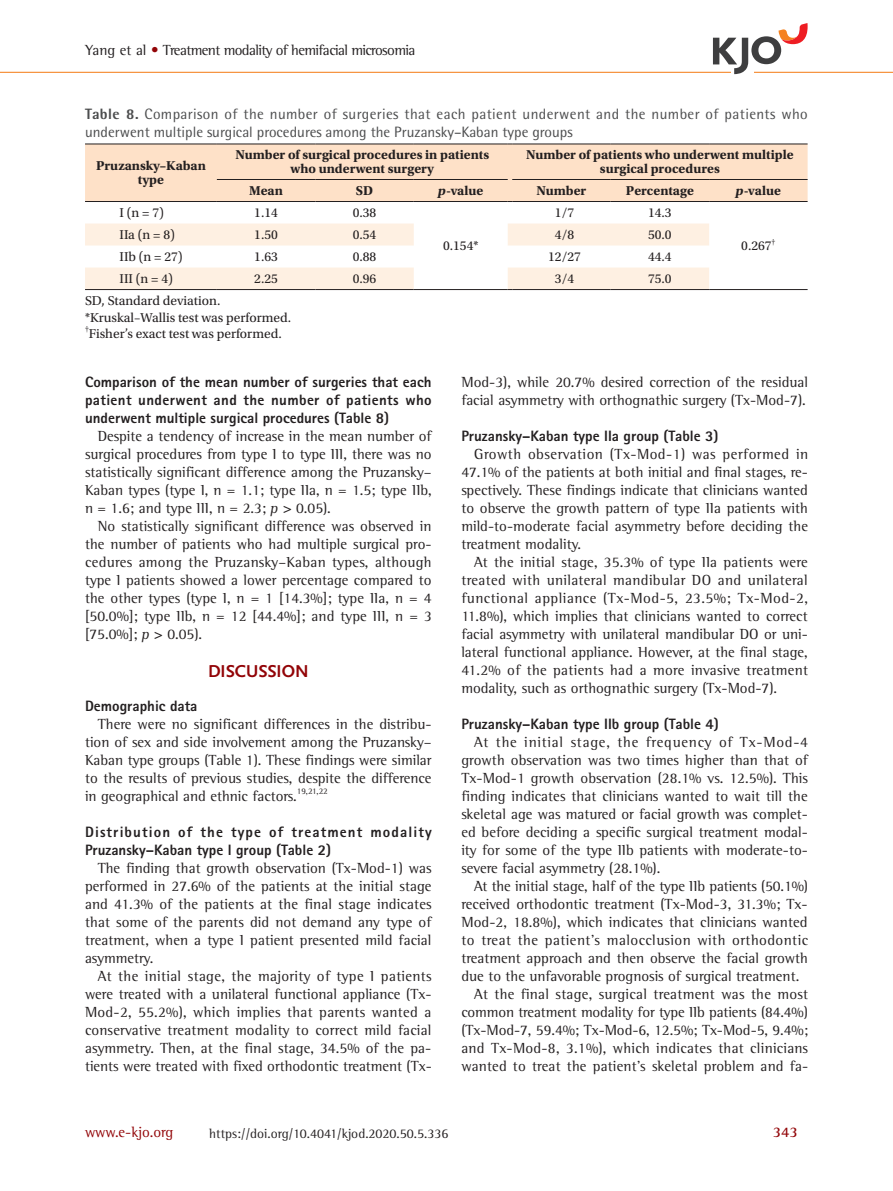
<style>
.page{position:relative;width:893px;height:1191px;background:#fff}
.page>*{position:absolute;margin:0;border:0;box-sizing:border-box;transform-origin:0 0}
.t1{font:700 18px "Nexus Sans";color:#920407}
.t2{font:15px/18px "Rotis Semi Serif Std";color:#231f20;text-align:justify}
.t3{font:800 15px/18px "Rotis Sans Serif Std";color:#231f20;text-align:justify}
.t4{font:15px/18px "Rotis Semi Sans Std";letter-spacing:.025em;color:#4b4c4d}
.t5{font:800 15px/18px "Rotis Sans Serif Std";letter-spacing:.075em;color:#231f20}
.t6{font:15px "Rotis Semi Serif Std";letter-spacing:-.04em;color:#231f20}
.t7{font:15px "Rotis Semi Serif Std";letter-spacing:.03em;color:#231f20}
.t8{font:15px "Rotis Semi Serif Std";color:#920407}
.t9{font:700 15px "Rotis Semi Serif Std";color:#920407}
.t10{font:13.5px/16.2px "Utopia Std";color:#231f20}
.t11{font:700 13.5px/13.5px "Utopia Std";color:#231f20;text-align:center}
.t12{font:13.5px "Rotis Semi Serif Std";color:#231f20}
.t13{font:8.7px "Rotis Semi Serif Std";color:#231f20}
.t14{font:7.8px "Utopia Std";color:#231f20}
.s1{color:#920407}
.s2{font-weight:800}
.s3{font-style:italic}
</style>
<div class="page">
<hr style="left:0;top:72px;width:893px;height:1px;background:#f58220">
<svg style="left:713px;top:23px;width:95px;height:51px"></svg>
<svg style="left:85px;top:223px;width:624px;height:67px"></svg>
<hr style="left:512px;top:289px;width:99px;height:1px;background:#231f20">
<hr style="left:611px;top:289px;width:98px;height:1px;background:#231f20">
<div style="left:85px;top:144px;width:723px;height:58px;background:#fee1c8"></div>
<hr style="left:414px;top:289px;width:94px;height:1px;background:#231f20">
<hr style="left:709px;top:289px;width:99px;height:1px;background:#231f20">
<p class="t6" style="left:85px;top:41px;width:331px">Yang et al <span class="s1">•</span> Treatment modality of hemifacial microsomia</p>
<p class="t4" style="left:85px;top:105px;width:724px"><span class="s2">Table 8.</span> Comparison of the number of surgeries that each patient underwent and the number of patients who underwent multiple surgical procedures among the Pruzansky–Kaban type groups</p>
<p class="t11" style="left:96px;top:159px;width:111px">Pruzansky–Kaban type</p>
<p class="t11" style="left:235px;top:148px;width:255px">Number of surgical procedures in patients who underwent surgery</p>
<p class="t11" style="left:526px;top:148px;width:269px">Number of patients who underwent multiple surgical procedures</p>
<p class="t11" style="left:249px;top:184px;width:35px">Mean</p>
<p class="t11" style="left:356px;top:184px;width:19px">SD</p>
<p class="t11" style="left:437px;top:184px;width:47px"><span class="s3">p</span>-value</p>
<p class="t11" style="left:537px;top:184px;width:51px">Number</p>
<p class="t11" style="left:626px;top:184px;width:69px">Percentage</p>
<p class="t11" style="left:735px;top:184px;width:47px"><span class="s3">p</span>-value</p>
<p class="t10" style="left:120px;top:205px;width:46px">I (n = 7)</p>
<p class="t10" style="left:254px;top:205px;width:25px">1.14</p>
<p class="t10" style="left:353px;top:205px;width:25px">0.38</p>
<p class="t10" style="left:443px;top:238px;width:37px">0.154*</p>
<p class="t10" style="left:555px;top:205px;width:21px">1/7</p>
<p class="t10" style="left:648px;top:205px;width:25px">14.3</p>
<p class="t10" style="left:120px;top:227px;width:57px">IIa (n = 8)</p>
<p class="t10" style="left:254px;top:227px;width:25px">1.50</p>
<p class="t10" style="left:353px;top:227px;width:25px">0.54</p>
<p class="t10" style="left:555px;top:227px;width:21px">4/8</p>
<p class="t10" style="left:648px;top:227px;width:25px">50.0</p>
<p class="t10" style="left:120px;top:249px;width:65px">IIb (n = 27)</p>
<p class="t10" style="left:254px;top:249px;width:25px">1.63</p>
<p class="t10" style="left:353px;top:249px;width:25px">0.88</p>
<p class="t10" style="left:548px;top:249px;width:34px">12/27</p>
<p class="t10" style="left:648px;top:249px;width:25px">44.4</p>
<p class="t10" style="left:120px;top:271px;width:55px">III (n = 4)</p>
<p class="t10" style="left:254px;top:271px;width:25px">2.25</p>
<p class="t10" style="left:353px;top:271px;width:25px">0.96</p>
<p class="t10" style="left:555px;top:271px;width:21px">3/4</p>
<p class="t10" style="left:648px;top:271px;width:25px">75.0</p>
<p class="t10" style="left:85px;top:293px;width:208px">SD, Standard deviation. *Kruskal–Wallis test was performed.</p>
<p class="t14" style="left:85px;top:325px;width:5px">†</p>
<p class="t10" style="left:89px;top:325px;width:194px">Fisher’s exact test was performed.</p>
<p class="t10" style="left:741px;top:238px;width:32px">0.267</p>
<p class="t14" style="left:772px;top:237px;width:5px">†</p>
<p class="t3" style="left:85px;top:372px;width:348px">Comparison of the mean number of surgeries that each patient underwent and the number of patients who underwent multiple surgical procedures (Table 8)</p>
<p class="t2" style="left:85px;top:426px;width:348px;text-indent:13px">Despite a tendency of increase in the mean number of surgical procedures from type I to type III, there was no statistically significant difference among the Pruzansky– Kaban types (type I, n = 1.1; type IIa, n = 1.5; type IIb, n = 1.6; and type III, n = 2.3; <span class="s3">p</span> &gt; 0.05).</p>
<p class="t2" style="left:85px;top:516px;width:348px;text-indent:13px">No statistically significant difference was observed in the number of patients who had multiple surgical pro&shy;cedures among the Pruzansky–Kaban types, although type I patients showed a lower percentage compared to the other types (type I, n = 1 [14.3%]; type IIa, n = 4 [50.0%]; type IIb, n = 12 [44.4%]; and type III, n = 3 [75.0%]; <span class="s3">p</span> &gt; 0.05).</p>
<p class="t1" style="left:208px;top:659px;width:102px">DISCUSSION</p>
<p class="t3" style="left:85px;top:696px;width:114px">Demographic data</p>
<p class="t2" style="left:85px;top:714px;width:348px;text-indent:13px">There were no significant differences in the distribu&shy;tion of sex and side involvement among the Pruzansky– Kaban type groups (Table 1). These findings were similar to the results of previous studies, despite the difference in geographical and ethnic factors.</p>
<p class="t13" style="left:297px;top:785px;width:32px">19,21,22</p>
<p class="t5" style="left:85px;top:822px;width:348px">Distribution of the type of treatment modality<br>Pruzansky–Kaban type I group (Table 2)</p>
<p class="t2" style="left:85px;top:858px;width:348px;text-indent:13px">The finding that growth observation (Tx-Mod-1) was performed in 27.6% of the patients at the initial stage and 41.3% of the patients at the final stage indicates that some of the parents did not demand any type of treatment, when a type I patient presented mild facial asymmetry.</p>
<p class="t2" style="left:85px;top:966px;width:348px;text-indent:13px">At the initial stage, the majority of type I patients were treated with a unilateral functional appliance (Tx-Mod-2, 55.2%), which implies that parents wanted a conservative treatment modality to correct mild facial asymmetry. Then, at the final stage, 34.5% of the pa&shy;tients were treated with fixed orthodontic treatment (Tx-</p>
<p class="t2" style="left:461px;top:372px;width:348px">Mod-3), while 20.7% desired correction of the residual facial asymmetry with orthognathic surgery (Tx-Mod-7).</p>
<p class="t3" style="left:461px;top:426px;width:259px">Pruzansky–Kaban type IIa group (Table 3)</p>
<p class="t2" style="left:461px;top:444px;width:348px;text-indent:13px">Growth observation (Tx-Mod-1) was performed in 47.1% of the patients at both initial and final stages, re&shy;spectively. These findings indicate that clinicians wanted to observe the growth pattern of type IIa patients with mild-to-moderate facial asymmetry before deciding the treatment modality.</p>
<p class="t2" style="left:461px;top:552px;width:348px;text-indent:13px">At the initial stage, 35.3% of type IIa patients were treated with unilateral mandibular DO and unilateral functional appliance (Tx-Mod-5, 23.5%; Tx-Mod-2, 11.8%), which implies that clinicians wanted to correct facial asymmetry with unilateral mandibular DO or uni&shy;lateral functional appliance. However, at the final stage, 41.2% of the patients had a more invasive treatment modality, such as orthognathic surgery (Tx-Mod-7).</p>
<p class="t3" style="left:461px;top:714px;width:259px">Pruzansky–Kaban type IIb group (Table 4)</p>
<p class="t2" style="left:461px;top:732px;width:348px;text-indent:13px">At the initial stage, the frequency of Tx-Mod-4 growth observation was two times higher than that of Tx-Mod-1 growth observation (28.1% vs. 12.5%). This finding indicates that clinicians wanted to wait till the skeletal age was matured or facial growth was complet&shy;ed before deciding a specific surgical treatment modal&shy;ity for some of the type IIb patients with moderate-to&shy;severe facial asymmetry (28.1%).</p>
<p class="t2" style="left:474px;top:876px;width:335px">At the initial stage, half of the type IIb patients (50.1%)</p>
<p class="t2" style="left:461px;top:894px;width:348px">received orthodontic treatment (Tx-Mod-3, 31.3%; Tx-</p>
<p class="t2" style="left:461px;top:912px;width:348px">Mod-2, 18.8%), which indicates that clinicians wanted</p>
<p class="t7" style="left:461px;top:931px;width:348px">to treat the patient’s malocclusion with orthodontic</p>
<p class="t2" style="left:461px;top:948px;width:348px">treatment approach and then observe the facial growth</p>
<p class="t2" style="left:461px;top:966px;width:339px">due to the unfavorable prognosis of surgical treatment.</p>
<p class="t2" style="left:474px;top:984px;width:336px">At the final stage, surgical treatment was the most</p>
<p class="t2" style="left:461px;top:1002px;width:348px">common treatment modality for type IIb patients (84.4%)</p>
<p class="t2" style="left:461px;top:1020px;width:348px">(Tx-Mod-7, 59.4%; Tx-Mod-6, 12.5%; Tx-Mod-5, 9.4%;</p>
<p class="t2" style="left:461px;top:1038px;width:348px">and Tx-Mod-8, 3.1%), which indicates that clinicians</p>
<p class="t2" style="left:461px;top:1056px;width:348px">wanted to treat the patient’s skeletal problem and fa-</p>
<p class="t8" style="left:85px;top:1122px;width:90px">www.e-kjo.org</p>
<p class="t12" style="left:209px;top:1125px;width:241px">https://doi.org/10.4041/kjod.2020.50.5.336</p>
<p class="t9" style="left:773px;top:1122px;width:27px">343</p>
</div>
